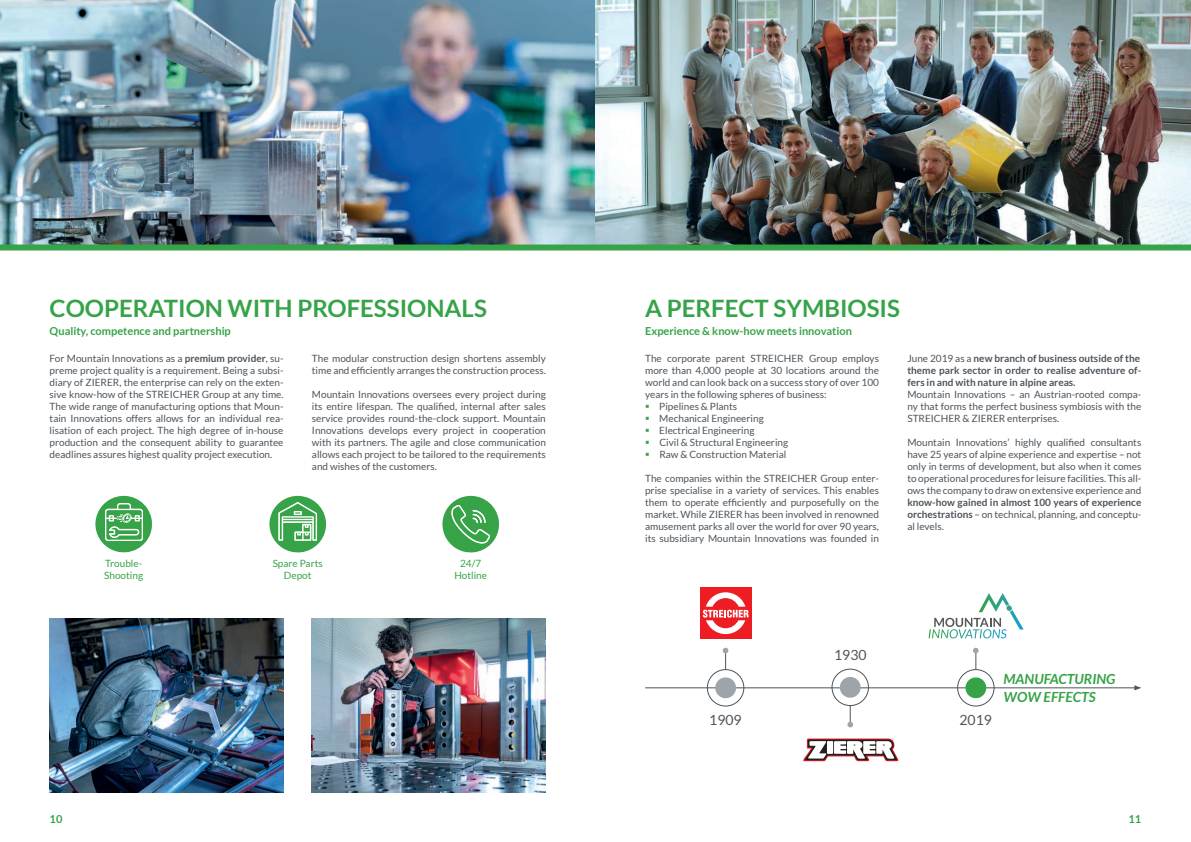
<style>
.page{position:relative;width:1191px;height:842px;background:#fff}
.page>*{position:absolute;margin:0;border:0;box-sizing:border-box;transform-origin:0 0}
.t1{font:700 24px "Lato";color:#36a348}
.t2{font:italic 700 14px "Lato";color:#36a348}
.t3{font:14px "Lato";color:#4d545a}
.t4{font:700 11px "Lato";color:#36a348}
.t5{font:10px/12px "Lato";color:#4d545a;text-align:justify}
.t6{font:700 10px/12px "Lato";color:#4d545a}
.t7{font:10px/12px "Lato";color:#36a348;text-align:center}
.s1{font-weight:700}
.s2{color:#36a348}
.s3{font-weight:400}
</style>
<div class="page">
<img style="left:0;top:0;width:1191px;height:244px">
<img style="left:50px;top:619px;width:233px;height:173px">
<img style="left:312px;top:619px;width:234px;height:173px">
<hr style="left:645px;top:687px;width:490px;height:1px;background:#4d545a">
<svg style="left:1134px;top:685px;width:7px;height:5px"></svg>
<div style="left:832px;top:669px;width:36px;height:37px;border:1px solid #4d545a;border-radius:50%"></div>
<div style="left:707px;top:669px;width:37px;height:37px;border:1px solid #4d545a;border-radius:50%"></div>
<div style="left:957px;top:669px;width:37px;height:37px;border:1px solid #4d545a;border-radius:50%"></div>
<div style="left:840px;top:677px;width:20px;height:21px;background:#9da5ab;border-radius:50%"></div>
<div style="left:715px;top:677px;width:21px;height:21px;background:#9da5ab;border-radius:50%"></div>
<div style="left:965px;top:677px;width:21px;height:21px;background:#36a348;border-radius:50%"></div>
<svg style="left:847px;top:705px;width:6px;height:22px"></svg>
<svg style="left:722px;top:648px;width:6px;height:22px"></svg>
<svg style="left:973px;top:648px;width:5px;height:22px"></svg>
<div style="left:700px;top:588px;width:51px;height:51px;background:#ee1d23"></div>
<svg style="left:703px;top:592px;width:45px;height:42px"></svg>
<svg style="left:803px;top:738px;width:95px;height:23px"></svg>
<svg style="left:934px;top:593px;width:89px;height:45px"></svg>
<svg style="left:95px;top:496px;width:57px;height:56px"></svg>
<svg style="left:269px;top:496px;width:57px;height:56px"></svg>
<svg style="left:442px;top:496px;width:57px;height:56px"></svg>
<div style="left:0;top:244px;width:1191px;height:6px;background:#36a348"></div>
<p class="t1" style="left:50px;top:294px;width:439px">COOPERATION WITH PROFESSIONALS</p>
<p class="t4" style="left:50px;top:325px;width:183px">Quality, competence and partnership</p>
<p class="t5" style="left:50px;top:353px;width:235px">For Mountain Innovations as a <span class="s1">premium provider</span>, su&shy;preme project quality is a requirement. Being a subsi&shy;diary of ZIERER, the enterprise can rely on the exten&shy;sive know-how of the STREICHER Group at any time.<br>The wide range of manufacturing options that Moun&shy;tain Innovations offers allows for an individual rea&shy;lisation of each project. The high degree of in-house production and the consequent ability to guarantee deadlines assures highest quality project execution.</p>
<p class="t5" style="left:312px;top:353px;width:235px">The modular construction design shortens assembly time and efficiently arranges the construction process.</p>
<p class="t5" style="left:312px;top:389px;width:235px">Mountain Innovations oversees every project during its entire lifespan. The qualified, internal after sales service provides round-the-clock support. Mountain Innovations develops every project in cooperation with its partners. The agile and close communication allows each project to be tailored to the requirements and wishes of the customers.</p>
<p class="t7" style="left:105px;top:557px;width:39px">Trouble-</p>
<p class="t7" style="left:104px;top:569px;width:40px">Shooting</p>
<p class="t7" style="left:273px;top:557px;width:52px">Spare Parts<br>Depot</p>
<p class="t7" style="left:460px;top:557px;width:23px">24/7</p>
<p class="t7" style="left:454px;top:569px;width:34px">Hotline</p>
<p class="t4" style="left:50px;top:812px;width:14px">10</p>
<p class="t1" style="left:645px;top:294px;width:256px">A PERFECT SYMBIOSIS</p>
<p class="t4" style="left:645px;top:325px;width:208px">Experience &amp; know-how meets innovation</p>
<p class="t5" style="left:645px;top:353px;width:235px">The corporate parent STREICHER Group employs more than 4,000 people at 30 locations around the world and can look back on a success story of over 100 years in the following spheres of business:</p>
<p class="t5" style="left:645px;top:401px;width:94px"><span class="s2">▪</span> Pipelines &amp; Plants</p>
<p class="t5" style="left:645px;top:413px;width:120px"><span class="s2">▪</span> Mechanical Engineering</p>
<p class="t5" style="left:645px;top:425px;width:111px"><span class="s2">▪</span> Electrical Engineering</p>
<p class="t5" style="left:645px;top:437px;width:145px"><span class="s2">▪</span> Civil &amp; Structural Engineering</p>
<p class="t5" style="left:645px;top:449px;width:143px"><span class="s2">▪</span> Raw &amp; Construction Material</p>
<p class="t5" style="left:645px;top:473px;width:235px">The companies within the STREICHER Group enter&shy;prise specialise in a variety of services. This enables them to operate efficiently and purposefully on the market. While ZIERER has been involved in renowned amusement parks all over the world for over 90 years, its subsidiary Mountain Innovations was founded in</p>
<p class="t6" style="left:907px;top:353px;width:234px"><span class="s3">June 2019 as a</span> new branch of business outside of the</p>
<p class="t6" style="left:907px;top:365px;width:235px">theme park sector in order to realise adventure of&shy;fers in and with nature in alpine areas.</p>
<p class="t5" style="left:907px;top:389px;width:235px">Mountain Innovations – an Austrian-rooted compa&shy;ny that forms the perfect business symbiosis with the STREICHER &amp; ZIERER enterprises.</p>
<p class="t5" style="left:907px;top:437px;width:235px">Mountain Innovations’ highly qualified consultants have 25 years of alpine experience and expertise – not only in terms of development, but also when it comes to operational procedures for leisure facilities. This all&shy;ows the company to draw on extensive experience and <span class="s1">know-how gained in almost 100 years of experience orchestrations</span> – on technical, planning, and conceptu&shy;al levels.</p>
<p class="t3" style="left:834px;top:647px;width:34px">1930</p>
<p class="t2" style="left:1003px;top:671px;width:113px">MANUFACTURING</p>
<p class="t2" style="left:1003px;top:689px;width:94px">WOW EFFECTS</p>
<p class="t3" style="left:709px;top:712px;width:34px">1909</p>
<p class="t3" style="left:959px;top:712px;width:34px">2019</p>
<p class="t4" style="left:1128px;top:812px;width:14px">11</p>
</div>
